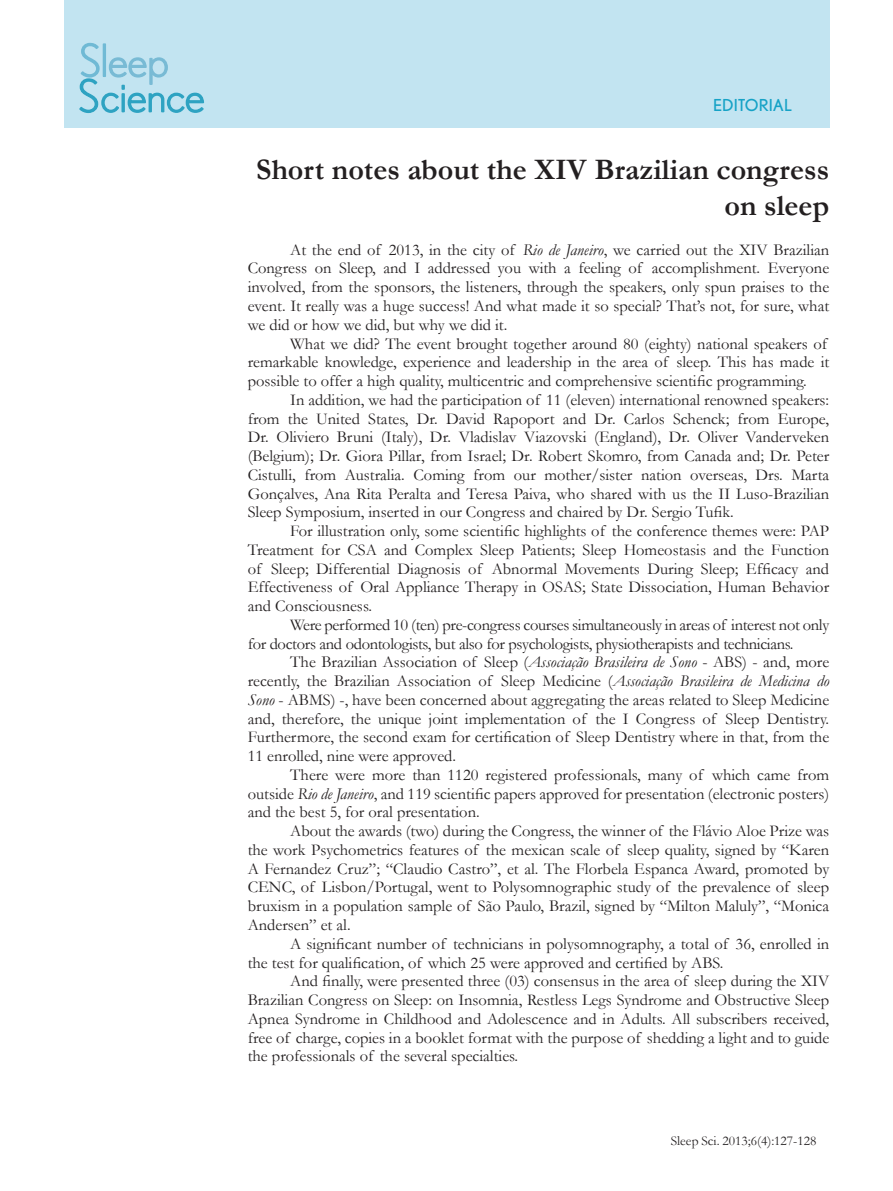
<style>
.page{position:relative;width:893px;height:1191px;background:#fff}
.page>*{position:absolute;margin:0;border:0;box-sizing:border-box;transform-origin:0 0}
.Título_inglês{font:700 30px/36px "Garamond";color:#231f20;text-align:right}
.texto{font:16.5px/18.8px "Garamond";color:#231f20;text-align:justify}
.texto-2{font:16.5px/18.8px "Garamond";letter-spacing:-.02em;color:#231f20}
.Seção{font:16.5px "Nobel";color:#16a2c6}
.Correspondencia{font:13.5px "Garamond";color:#231f20}
.s1{font-style:italic}
</style>
<div class="page">
<div style="left:64px;top:0;width:765px;height:128px;background:#c2e4f1"></div>
<svg style="left:79px;top:42px;width:125px;height:71px"></svg>
<p class="Seção" style="left:713px;top:96px;width:80px">EDITORIAL</p>
<p class="Título_inglês" style="left:256px;top:152px;width:575px">Short notes about the XIV Brazilian congress on sleep</p>
<p class="texto" style="left:248px;top:240px;width:583px;text-indent:43px">At the end of 2013, in the city of <span class="s1">Rio de Janeiro</span>, we carried out the XIV Brazilian Congress on Sleep, and I addressed you with a feeling of accomplishment. Everyone involved, from the sponsors, the listeners, through the speakers, only spun praises to the event. It really was a huge success! And what made it so special? That’s not, for sure, what we did or how we did, but why we did it.</p>
<p class="texto" style="left:248px;top:333px;width:583px;text-align:left;text-indent:43px">What we did? The event brought together around 80 (eighty) national speakers of remarkable knowledge, experience and leadership in the area of sleep. This has made it possible to offer a high quality, multicentric and comprehensive scientific programming.</p>
<p class="texto" style="left:248px;top:390px;width:583px;text-indent:43px">In addition, we had the participation of 11 (eleven) international renowned speakers: from the United States, Dr. David Rapoport and Dr. Carlos Schenck; from Europe, Dr. Oliviero Bruni (Italy), Dr. Vladislav Viazovski (England), Dr. Oliver Vanderveken (Belgium); Dr. Giora Pillar, from Israel; Dr. Robert Skomro, from Canada and; Dr. Peter Cistulli, from Australia. Coming from our mother/sister nation overseas, Drs. Marta Gonçalves, Ana Rita Peralta and Teresa Paiva, who shared with us the II Luso-Brazilian Sleep Symposium, inserted in our Congress and chaired by Dr. Sergio Tufik.</p>
<p class="texto" style="left:248px;top:521px;width:583px;text-indent:43px">For illustration only, some scientific highlights of the conference themes were: PAP Treatment for CSA and Complex Sleep Patients; Sleep Homeostasis and the Function of Sleep; Differential Diagnosis of Abnormal Movements During Sleep; Efficacy and Effectiveness of Oral Appliance Therapy in OSAS; State Dissociation, Human Behavior and Consciousness.</p>
<p class="texto-2" style="left:248px;top:615px;width:583px;text-indent:43px">Were performed 10 (ten) pre-congress courses simultaneously in areas of interest not only for doctors and odontologists, but also for psychologists, physiotherapists and technicians.</p>
<p class="texto" style="left:248px;top:652px;width:583px;text-indent:43px">The Brazilian Association of Sleep (<span class="s1">Associação Brasileira de Sono</span> - ABS) - and, more recently, the Brazilian Association of Sleep Medicine (<span class="s1">Associação Brasileira de Medicina do Sono</span> - ABMS) -, have been concerned about aggregating the areas related to Sleep Medicine and, therefore, the unique joint implementation of the I Congress of Sleep Dentistry.<br>Furthermore, the second exam for certification of Sleep Dentistry where in that, from the 11 enrolled, nine were approved.</p>
<p class="texto" style="left:248px;top:765px;width:583px;text-indent:43px">There were more than 1120 registered professionals, many of which came from outside <span class="s1">Rio de Janeiro</span>, and 119 scientific papers approved for presentation (electronic posters) and the best 5, for oral presentation.</p>
<p class="texto" style="left:248px;top:821px;width:583px;text-indent:43px">About the awards (two) during the Congress, the winner of the Flávio Aloe Prize was the work Psychometrics features of the mexican scale of sleep quality, signed by “Karen A Fernandez Cruz”; “Claudio Castro”, et al. The Florbela Espanca Award, promoted by CENC, of Lisbon/Portugal, went to Polysomnographic study of the prevalence of sleep bruxism in a population sample of São Paulo, Brazil, signed by “Milton Maluly”, “Monica Andersen” et al.</p>
<p class="texto" style="left:248px;top:933px;width:583px;text-indent:43px">A significant number of technicians in polysomnography, a total of 36, enrolled in the test for qualification, of which 25 were approved and certified by ABS.</p>
<p class="texto" style="left:248px;top:971px;width:583px;text-indent:43px">And finally, were presented three (03) consensus in the area of sleep during the XIV Brazilian Congress on Sleep: on Insomnia, Restless Legs Syndrome and Obstructive Sleep Apnea Syndrome in Childhood and Adolescence and in Adults. All subscribers received, free of charge, copies in a booklet format with the purpose of shedding a light and to guide the professionals of the several specialties.</p>
<p class="Correspondencia" style="left:671px;top:1131px;width:147px">Sleep Sci. 2013;6(4):127-128</p>
</div>
